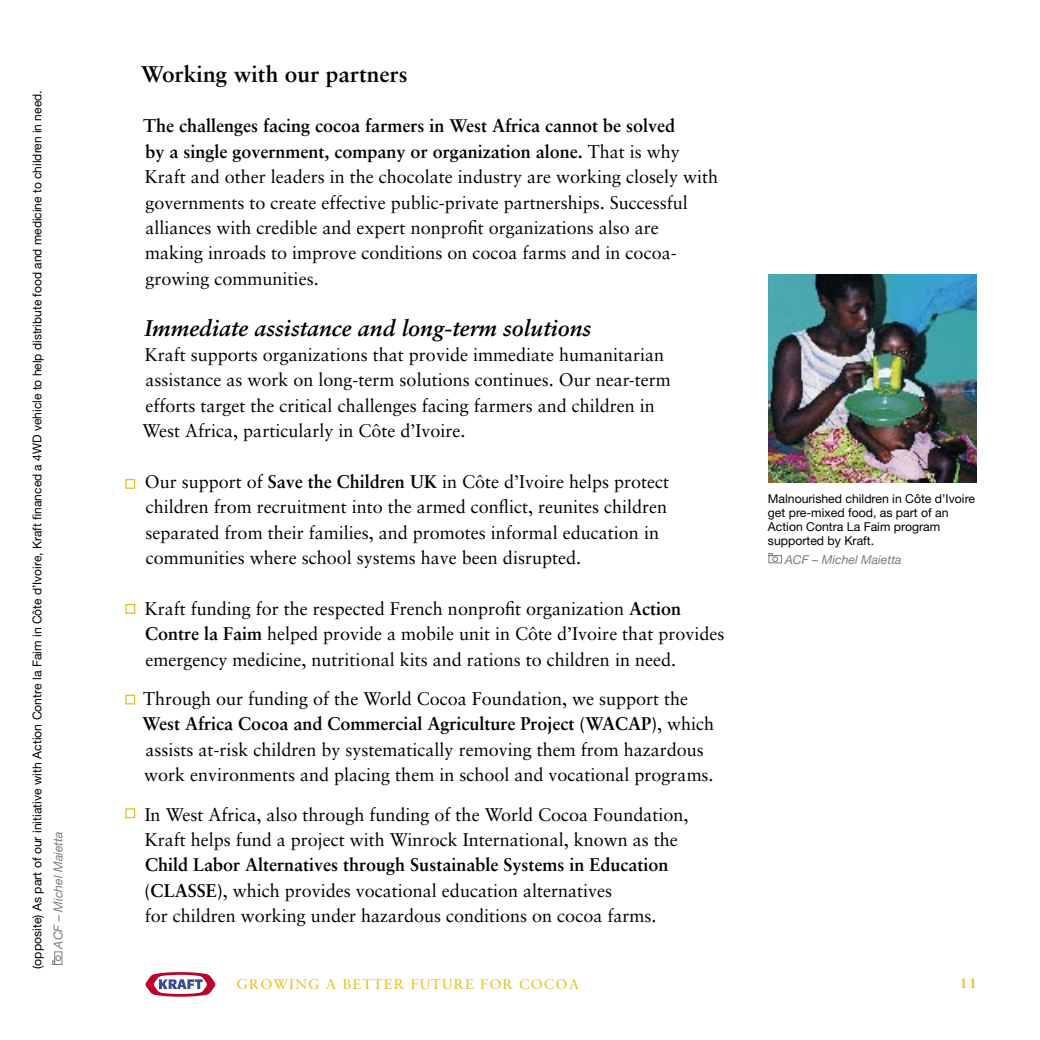
<style>
.page{position:relative;width:1040px;height:1040px;background:#fff}
.page>*{position:absolute;margin:0;border:0;box-sizing:border-box;transform-origin:0 0}
.t1{font:italic 700 22.75px "Sabon";color:#000}
.t2{font:700 22.75px "Sabon";letter-spacing:.005em;color:#000}
.t3{font:18.38px/25.4px "Sabon";color:#000}
.t4{font:14px "Sabon";letter-spacing:.075em;color:#e6c01f;scale:1.04 1}
.t5{font:700 14px "Sabon";color:#e6c01f;scale:1.04 1}
.t6{font:12.25px/14px "Helvetica Neue";color:#000}
.t7{font:italic 12.25px "Helvetica Neue";color:#7c7c7c}
.s1{font-weight:700}
</style>
<div class="page">
<svg style="left:145px;top:972px;width:71px;height:25px"></svg>
<div style="left:125px;top:479px;width:10px;height:10px;border:1px solid #e6c01f"></div>
<div style="left:125px;top:604px;width:10px;height:10px;border:1px solid #e6c01f"></div>
<div style="left:125px;top:694px;width:10px;height:10px;border:1px solid #e6c01f"></div>
<div style="left:125px;top:808px;width:10px;height:10px;border:1px solid #e6c01f"></div>
<img style="left:768px;top:274px;width:208px;height:208px">
<div style="left:768px;top:555px;width:14px;height:8px;border:1px solid #7c7c7c"></div>
<svg style="left:768px;top:553px;width:10px;height:9px"></svg>
<div style="left:54px;top:951px;width:8px;height:13px;border:1px solid #7c7c7c"></div>
<svg style="left:52px;top:955px;width:9px;height:9px"></svg>
<p class="t6" style="left:30px;top:968px;width:879px;rotate:-90deg">(opposite) As part of our initiative with Action Contre la Faim in Côte d’Ivoire, Kraft financed a 4WD vehicle to help distribute food and medicine to children in need.</p>
<p class="t7" style="left:51px;top:948px;width:118px;rotate:-90deg">ACF – Michel Maietta</p>
<p class="t2" style="left:141px;top:60px;width:268px">Working with our partners</p>
<p class="t3" style="left:143px;top:113px;width:576px"><span class="s1">The challenges facing cocoa farmers in West Africa cannot be solved<br>by a single government, company or organization alone.</span> That is why Kraft and other leaders in the chocolate industry are working closely with governments to create effective public-private partnerships. Successful alliances with credible and expert nonprofit organizations also are making inroads to improve conditions on cocoa farms and in cocoa&shy;growing communities.</p>
<p class="t1" style="left:144px;top:314px;width:448px">Immediate assistance and long-term solutions</p>
<p class="t3" style="left:143px;top:341px;width:530px">Kraft supports organizations that provide immediate humanitarian assistance as work on long-term solutions continues. Our near-term efforts target the critical challenges facing farmers and children in West Africa, particularly in Côte d’Ivoire.</p>
<p class="t3" style="left:145px;top:468px;width:526px">Our support of <span class="s1">Save the Children UK</span> in Côte d’Ivoire helps protect children from recruitment into the armed conflict, reunites children separated from their families, and promotes informal education in communities where school systems have been disrupted.</p>
<p class="t3" style="left:145px;top:595px;width:581px">Kraft funding for the respected French nonprofit organization <span class="s1">Action<br>Contre la Faim</span> helped provide a mobile unit in Côte d’Ivoire that provides emergency medicine, nutritional kits and rations to children in need.</p>
<p class="t3" style="left:143px;top:685px;width:573px">Through our funding of the World Cocoa Foundation, we support the <span class="s1">West Africa Cocoa and Commercial Agriculture Project (WACAP)</span>, which assists at-risk children by systematically removing them from hazardous work environments and placing them in school and vocational programs.</p>
<p class="t3" style="left:145px;top:801px;width:545px">In West Africa, also through funding of the World Cocoa Foundation,<br>Kraft helps fund a project with Winrock International, known as the</p>
<p class="t3" style="left:145px;top:852px;width:525px"><span class="s1">Child Labor Alternatives through Sustainable Systems in Education (CLASSE)</span>, which provides vocational education alternatives<br>for children working under hazardous conditions on cocoa farms.</p>
<p class="t6" style="left:768px;top:491px;width:209px">Malnourished children in Côte d’Ivoire get pre-mixed food, as part of an<br>Action Contra La Faim program supported by Kraft.</p>
<p class="t7" style="left:784px;top:552px;width:118px">ACF – Michel Maietta</p>
<p class="t4" style="left:236px;top:975px;width:331px">GROWING A BETTER FUTURE FOR COCOA</p>
<p class="t5" style="left:959px;top:974px;width:18px">11</p>
</div>
